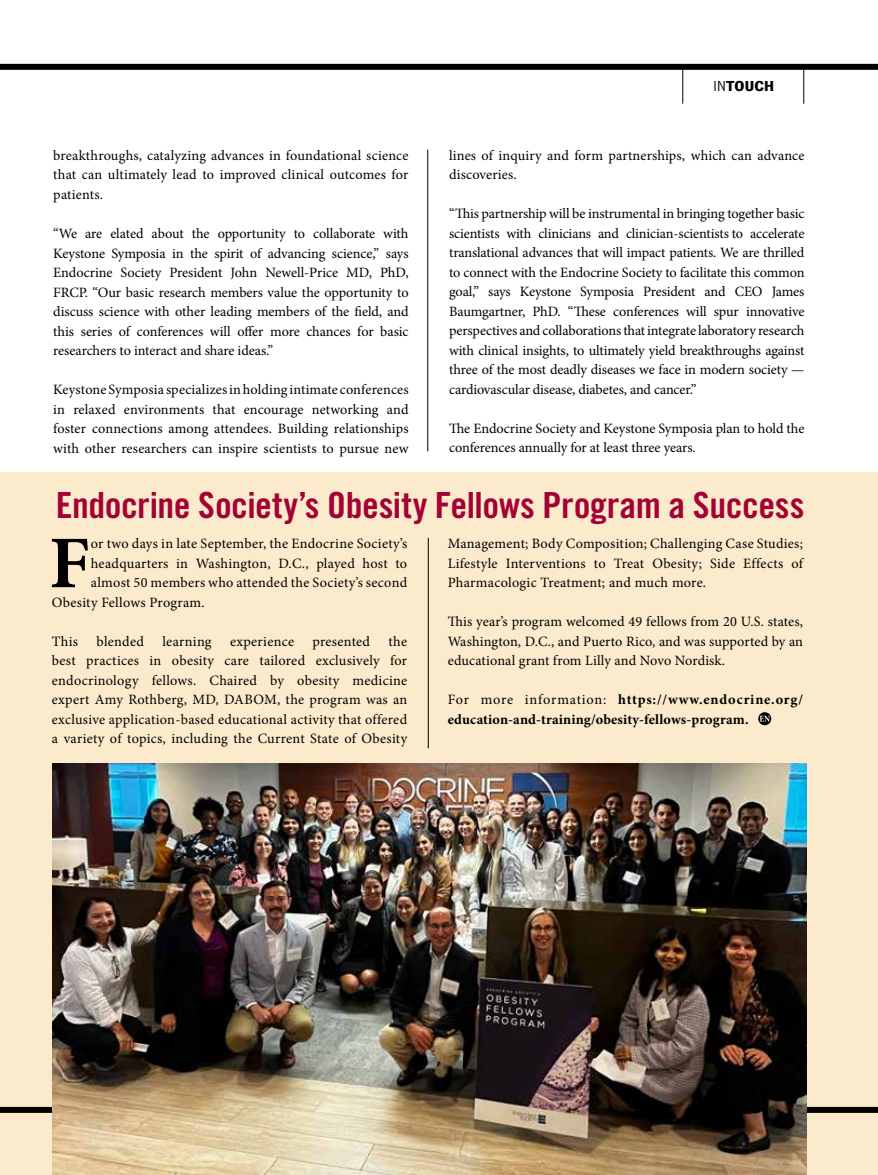
<style>
.page{position:relative;width:878px;height:1175px;background:#fff}
.page>*{position:absolute;margin:0;border:0;box-sizing:border-box;transform-origin:0 0}
.t1{font:700 74.25px "Minion Pro";color:#000}
.t2{font:36px "Trade Gothic LT Std Bd Cn 20";letter-spacing:-.01em;color:#a30234;scale:1.05 1}
.t3{font:700 15px "News Got";letter-spacing:.005em;color:#000;scale:1.05 1}
.t4{font:14.25px/19.5px "Minion Pro";letter-spacing:.01em;color:#000;text-align:justify}
.t5{font:700 14.25px/19.5px "Minion Pro";letter-spacing:.015em;color:#000}
.s1{font-weight:400}
</style>
<div class="page">
<div style="left:0;top:64px;width:878px;height:6px;background:#000"></div>
<div style="left:682px;top:65px;width:122px;height:39px;border:1px solid #000"></div>
<hr style="left:427px;top:150px;width:1px;height:301px;background:#000">
<div style="left:1px;top:472px;width:877px;height:702px;background:#fbeacb"></div>
<svg style="left:758px;top:712px;width:13px;height:13px"></svg>
<div style="left:0;top:1106px;width:878px;height:6px;background:#000"></div>
<img style="left:53px;top:764px;width:753px;height:410px">
<hr style="left:428px;top:538px;width:1px;height:210px;background:#000">
<p class="t4" style="left:53px;top:146px;width:357px">breakthroughs, catalyzing advances in foundational science that can ultimately lead to improved clinical outcomes for patients.</p>
<p class="t4" style="left:53px;top:224px;width:357px">“We are elated about the opportunity to collaborate with Keystone Symposia in the spirit of advancing science,” says Endocrine Society President John Newell-Price MD, PhD, FRCP. “Our basic research members value the opportunity to discuss science with other leading members of the field, and this series of conferences will offer more chances for basic researchers to interact and share ideas.”</p>
<p class="t4" style="left:53px;top:380px;width:357px">Keystone Symposia specializes in holding intimate conferences in relaxed environments that encourage networking and foster connections among attendees. Building relationships with other researchers can inspire scientists to pursue new</p>
<p class="t3" style="left:713px;top:77px;width:59px"><span class="s1">IN</span>TOUCH</p>
<p class="t4" style="left:449px;top:146px;width:357px">lines of inquiry and form partnerships, which can advance discoveries.</p>
<p class="t4" style="left:449px;top:204px;width:357px">“This partnership will be instrumental in bringing together basic scientists with clinicians and clinician-scientists to accelerate translational advances that will impact patients. We are thrilled to connect with the Endocrine Society to facilitate this common goal,” says Keystone Symposia President and CEO James Baumgartner, PhD. “These conferences will spur innovative perspectives and collaborations that integrate laboratory research with clinical insights, to ultimately yield breakthroughs against three of the most deadly diseases we face in modern society — cardiovascular disease, diabetes, and cancer.”</p>
<p class="t4" style="left:449px;top:419px;width:357px">The Endocrine Society and Keystone Symposia plan to hold the conferences annually for at least three years.</p>
<h2 class="t2" style="left:56px;top:483px;width:714px">Endocrine Society’s Obesity Fellows Program a Success</h2>
<h1 class="t1" style="left:49px;top:511px;width:43px">F</h1>
<p class="t4" style="left:91px;top:534px;width:318px">or two days in late September, the Endocrine Society’s</p>
<p class="t4" style="left:91px;top:553px;width:318px">headquarters in Washington, D.C., played host to</p>
<p class="t4" style="left:91px;top:573px;width:318px">almost 50 members who attended the Society’s second</p>
<p class="t4" style="left:52px;top:592px;width:154px">Obesity Fellows Program.</p>
<p class="t4" style="left:52px;top:631px;width:28px">This</p>
<p class="t4" style="left:97px;top:631px;width:49px">blended</p>
<p class="t4" style="left:162px;top:631px;width:51px">learning</p>
<p class="t4" style="left:230px;top:631px;width:66px">experience</p>
<p class="t4" style="left:312px;top:631px;width:59px">presented</p>
<p class="t4" style="left:52px;top:631px;width:357px;text-indent:337px">the best practices in obesity care tailored exclusively for endocrinology fellows. Chaired by obesity medicine expert Amy Rothberg, MD, DABOM, the program was an exclusive application-based educational activity that offered a variety of topics, including the Current State of Obesity</p>
<p class="t4" style="left:447px;top:534px;width:357px">Management; Body Composition; Challenging Case Studies; Lifestyle Interventions to Treat Obesity; Side Effects of Pharmacologic Treatment; and much more.</p>
<p class="t4" style="left:447px;top:612px;width:357px">This year’s program welcomed 49 fellows from 20 U.S. states, Washington, D.C., and Puerto Rico, and was supported by an educational grant from Lilly and Novo Nordisk.</p>
<p class="t5" style="left:447px;top:689px;width:357px"><span class="s1">For more information:</span> https://www.endocrine.org/ education-and-training/obesity-fellows-program.</p>
</div>
